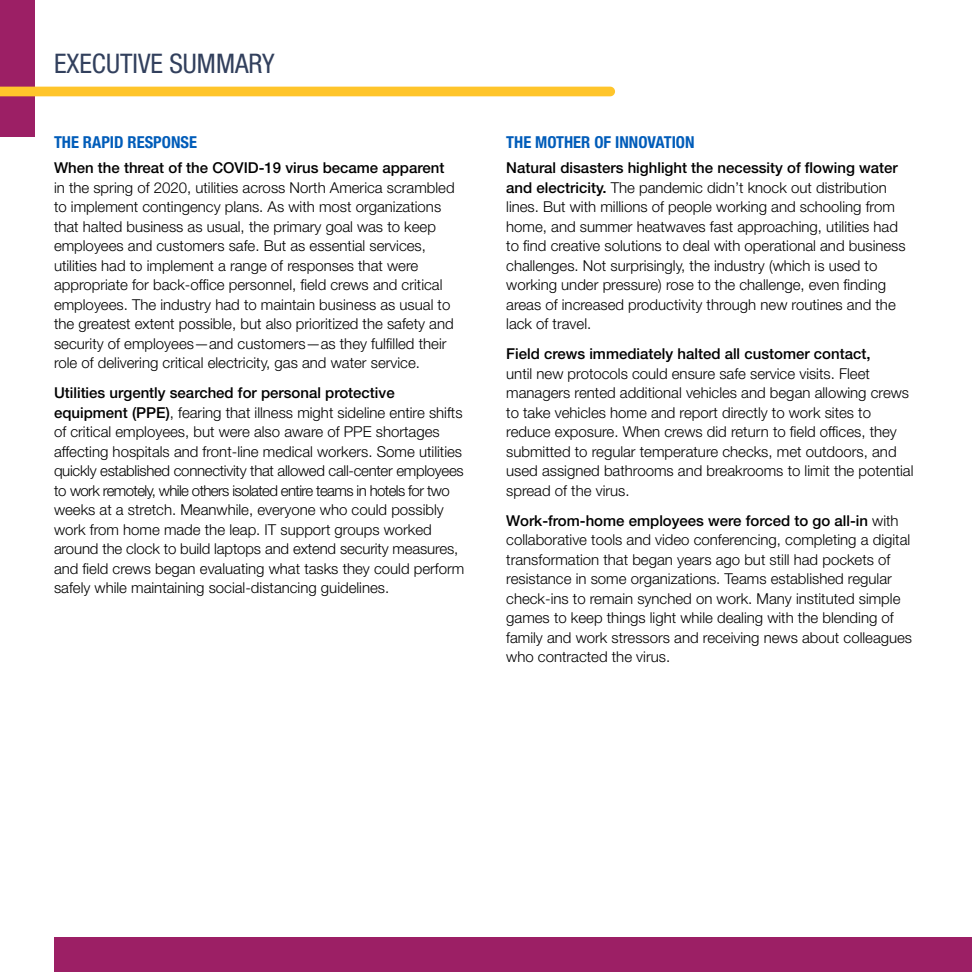
<style>
.page{position:relative;width:972px;height:972px;background:#fff}
.page>*{position:absolute;margin:0;border:0;box-sizing:border-box;transform-origin:0 0}
.t1{font:condensed 27px "Helvetica Neue LT Std";color:#32405d}
.t2{font:700 condensed 16.5px "Helvetica Neue LT Std";color:#005cb9}
.t3{font:300 15px/19.5px "Helvetica Neue LT Std";color:#000}
.t4{font:500 15px "Helvetica Neue LT Std";color:#000}
.s1{font-weight:500}
</style>
<div class="page">
<div style="left:0;top:0;width:35px;height:136px;background:#9c1f65"></div>
<div style="left:0;top:87px;width:615px;height:9px;background:#ffc52b"></div>
<div style="left:54px;top:937px;width:918px;height:35px;background:#9c1f65"></div>
<h1 class="t1" style="left:54px;top:48px;width:222px">EXECUTIVE SUMMARY</h1>
<p class="t2" style="left:54px;top:132px;width:144px">THE RAPID RESPONSE</p>
<p class="t4" style="left:54px;top:159px;width:392px">When the threat of the COVID-19 virus became apparent</p>
<p class="t3" style="left:54px;top:178px;width:402px">in the spring of 2020, utilities across North America scrambled to implement contingency plans. As with most organizations that halted business as usual, the primary goal was to keep employees and customers safe. But as essential services, utilities had to implement a range of responses that were appropriate for back-office personnel, field crews and critical employees. The industry had to maintain business as usual to the greatest extent possible, but also prioritized the safety and security of employees—and customers—as they fulfilled their role of delivering critical electricity, gas and water service.</p>
<p class="t3" style="left:54px;top:383px;width:412px"><span class="s1">Utilities urgently searched for personal protective equipment (PPE)</span>, fearing that illness might sideline entire shifts of critical employees, but were also aware of PPE shortages affecting hospitals and front-line medical workers. Some utilities quickly established connectivity that allowed call-center employees to work remotely, while others isolated entire teams in hotels for two weeks at a stretch. Meanwhile, everyone who could possibly work from home made the leap. IT support groups worked around the clock to build laptops and extend security measures, and field crews began evaluating what tasks they could perform safely while maintaining social-distancing guidelines.</p>
<p class="t2" style="left:506px;top:132px;width:190px">THE MOTHER OF INNOVATION</p>
<p class="t3" style="left:506px;top:158px;width:401px"><span class="s1">Natural disasters highlight the necessity of flowing water and electricity.</span> The pandemic didn’t knock out distribution lines. But with millions of people working and schooling from home, and summer heatwaves fast approaching, utilities had to find creative solutions to deal with operational and business challenges. Not surprisingly, the industry (which is used to working under pressure) rose to the challenge, even finding areas of increased productivity through new routines and the lack of travel.</p>
<p class="t4" style="left:506px;top:345px;width:366px">Field crews immediately halted all customer contact,</p>
<p class="t3" style="left:506px;top:364px;width:409px">until new protocols could ensure safe service visits. Fleet managers rented additional vehicles and began allowing crews to take vehicles home and report directly to work sites to reduce exposure. When crews did return to field offices, they submitted to regular temperature checks, met outdoors, and used assigned bathrooms and breakrooms to limit the potential spread of the virus.</p>
<p class="t3" style="left:506px;top:511px;width:407px"><span class="s1">Work-from-home employees were forced to go all-in</span> with collaborative tools and video conferencing, completing a digital transformation that began years ago but still had pockets of resistance in some organizations. Teams established regular check-ins to remain synched on work. Many instituted simple games to keep things light while dealing with the blending of family and work stressors and receiving news about colleagues who contracted the virus.</p>
</div>
